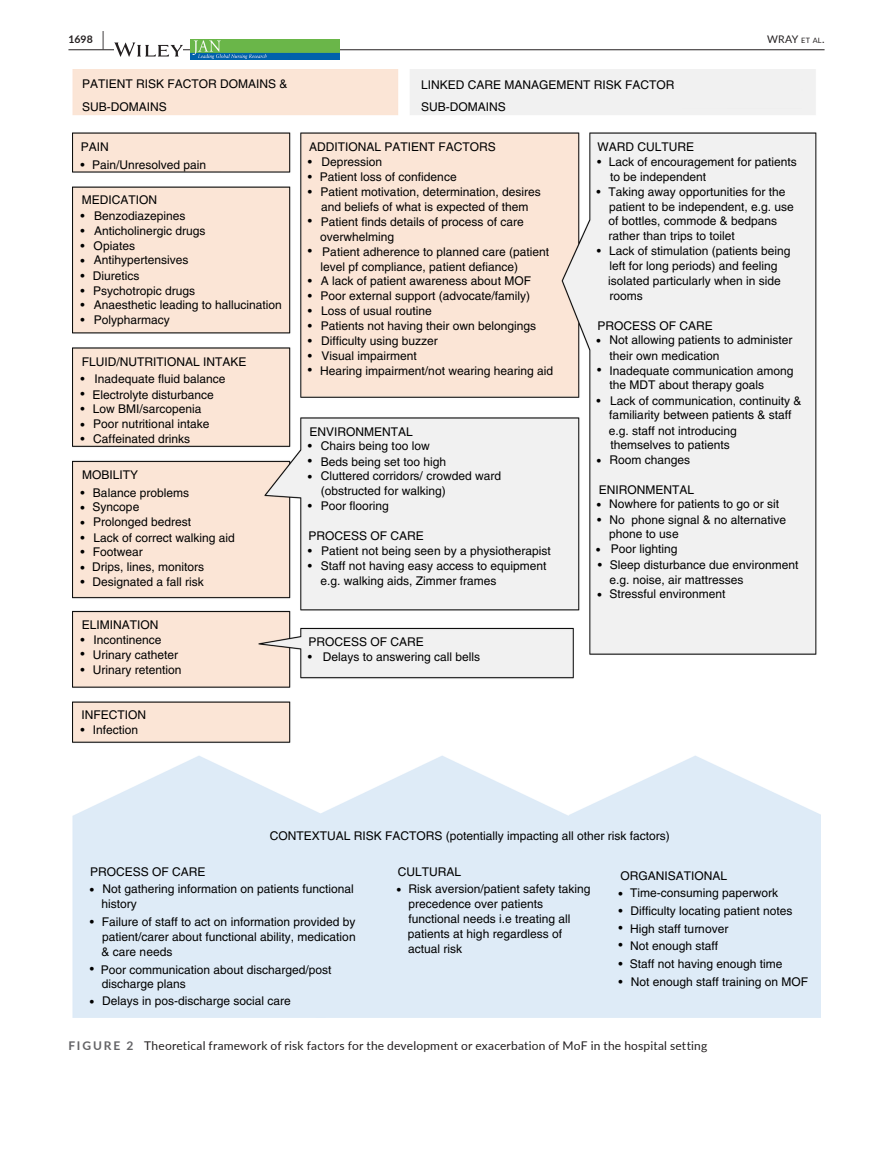
<style>
.page{position:relative;width:893px;height:1174px;background:#fff}
.page>*{position:absolute;margin:0;border:0;box-sizing:border-box;transform-origin:0 0}
.t1{font:12px/14.9px "Helvetica";color:#000}
.t2{font:12px "Lato";letter-spacing:.015em;color:#231f20}
.t3{font:10.5px "Lato";color:#231f20}
.t4{font:700 10.5px "Lato";color:#231f20}
.s1{font-size:19.5px}
.s2{font-size:7.35px}
.s3{font-weight:700;color:#636366}
</style>
<div class="page">
<hr style="left:68px;top:49px;width:756px;height:1px;background:#231f20">
<svg style="left:114px;top:42px;width:69px;height:15px"></svg>
<img style="left:191px;top:40px;width:148px;height:19px">
<img style="left:72px;top:69px;width:749px;height:948px">
<p class="t4" style="left:68px;top:31px;width:37px">1698 <span class="s1">|</span></p>
<p class="t3" style="left:767px;top:31px;width:59px">WRAY <span class="s2">et al</span>.</p>
<p class="t1" style="left:82px;top:77px;width:207px">PATIENT RISK FACTOR DOMAINS &amp;</p>
<p class="t1" style="left:421px;top:77px;width:255px">LINKED CARE MANAGEMENT RISK FACTOR</p>
<p class="t1" style="left:82px;top:100px;width:86px">SUB-DOMAINS</p>
<p class="t1" style="left:421px;top:100px;width:86px">SUB-DOMAINS</p>
<p class="t1" style="left:92px;top:138px;width:116px;line-height:17.9px;text-indent:-11px">PAIN<br>Pain/Unresolved pain</p>
<p class="t1" style="left:93px;top:192px;width:191px;text-indent:-11px">MEDICATION<br>Benzodiazepines<br>Anticholinergic drugs<br>Opiates<br>Antihypertensives<br>Diuretics<br>Psychotropic drugs<br>Anaesthetic leading to hallucination<br>Polypharmacy</p>
<p class="t1" style="left:95px;top:353px;width:153px;line-height:17.4px;text-indent:-13px">FLUID/NUTRITIONAL INTAKE<br>Inadequate fluid balance</p>
<p class="t1" style="left:93px;top:387px;width:123px">Electrolyte disturbance<br>Low BMI/sarcopenia<br>Poor nutritional intake<br>Caffeinated drinks</p>
<p class="t1" style="left:93px;top:465px;width:98px;line-height:18.3px;text-indent:-11px">MOBILITY<br>Balance problems</p>
<p class="t1" style="left:92px;top:499px;width:144px">Syncope<br>Prolonged bedrest<br>Lack of correct walking aid<br>Footwear<br>Drips, lines, monitors<br>Designated a fall risk</p>
<p class="t1" style="left:93px;top:617px;width:90px;text-indent:-11px">ELIMINATION<br>Incontinence<br>Urinary catheter<br>Urinary retention</p>
<p class="t1" style="left:82px;top:707px;width:66px">INFECTION</p>
<p class="t1" style="left:309px;top:140px;width:188px">ADDITIONAL PATIENT FACTORS</p>
<p class="t1" style="left:608px;top:139px;width:190px;text-indent:-11px">WARD CULTURE<br>Lack of encouragement for patients to be independent<br>Taking away opportunities for the patient to be independent, e.g. use of bottles, commode &amp; bedpans rather than trips to toilet<br>Lack of stimulation (patients being left for long periods) and feeling isolated particularly when in side rooms</p>
<p class="t1" style="left:610px;top:319px;width:184px;line-height:14.2px;text-indent:-12px">PROCESS OF CARE<br>Not allowing patients to administer</p>
<p class="t1" style="left:609px;top:348px;width:194px">their own medication<br>Inadequate communication among the MDT about therapy goals<br>Lack of communication, continuity &amp; familiarity between patients &amp; staff e.g. staff not introducing<br>themselves to patients<br>Room changes</p>
<p class="t1" style="left:609px;top:482px;width:179px;text-indent:-10px">ENIRONMENTAL<br>Nowhere for patients to go or sit<br>No phone signal &amp; no alternative phone to use<br>Poor lighting</p>
<p class="t1" style="left:609px;top:557px;width:191px">Sleep disturbance due environment e.g. noise, air mattresses<br>Stressful environment</p>
<p class="t1" style="left:320px;top:155px;width:231px">Depression<br>Patient loss of confidence<br>Patient motivation, determination, desires and beliefs of what is expected of them Patient finds details of process of care overwhelming<br>Patient adherence to planned care (patient level pf compliance, patient defiance)<br>A lack of patient awareness about MOF</p>
<p class="t1" style="left:321px;top:288px;width:217px">Poor external support (advocate/family)<br>Loss of usual routine<br>Patients not having their own belongings</p>
<p class="t1" style="left:320px;top:333px;width:234px">Difficulty using buzzer<br>Visual impairment<br>Hearing impairment/not wearing hearing aid</p>
<p class="t1" style="left:308px;top:154px;width:6px">•</p>
<p class="t1" style="left:597px;top:154px;width:6px">•</p>
<p class="t1" style="left:597px;top:184px;width:6px">•</p>
<p class="t1" style="left:81px;top:157px;width:6px">•</p>
<p class="t1" style="left:308px;top:169px;width:6px">• •</p>
<p class="t1" style="left:308px;top:213px;width:6px">•</p>
<p class="t1" style="left:308px;top:243px;width:6px">•</p>
<p class="t1" style="left:308px;top:273px;width:6px;text-align:justify">• • • • • • •</p>
<p class="t1" style="left:81px;top:208px;width:6px">•</p>
<p class="t1" style="left:81px;top:224px;width:6px">•</p>
<p class="t1" style="left:81px;top:238px;width:6px">•</p>
<p class="t1" style="left:597px;top:244px;width:6px">•</p>
<p class="t1" style="left:81px;top:253px;width:6px">•</p>
<p class="t1" style="left:81px;top:268px;width:6px">•</p>
<p class="t1" style="left:81px;top:283px;width:6px">•</p>
<p class="t1" style="left:81px;top:298px;width:6px">•</p>
<p class="t1" style="left:81px;top:313px;width:6px">•</p>
<p class="t1" style="left:597px;top:333px;width:6px">•</p>
<p class="t1" style="left:597px;top:362px;width:6px">•</p>
<p class="t1" style="left:597px;top:393px;width:6px">•</p>
<p class="t1" style="left:81px;top:371px;width:6px">•</p>
<p class="t1" style="left:81px;top:387px;width:6px">•</p>
<p class="t1" style="left:81px;top:402px;width:6px">•</p>
<p class="t1" style="left:81px;top:417px;width:6px">•</p>
<p class="t1" style="left:309px;top:424px;width:105px">ENVIRONMENTAL</p>
<p class="t1" style="left:81px;top:431px;width:6px">•</p>
<p class="t1" style="left:321px;top:438px;width:127px;line-height:15.8px">Chairs being too low<br>Beds being set too high</p>
<p class="t1" style="left:321px;top:469px;width:182px">Cluttered corridors/ crowded ward (obstructed for walking)<br>Poor flooring</p>
<p class="t1" style="left:308px;top:438px;width:6px;line-height:15.6px;text-align:justify">• • •</p>
<p class="t1" style="left:308px;top:499px;width:6px">•</p>
<p class="t1" style="left:597px;top:453px;width:6px">•</p>
<p class="t1" style="left:81px;top:485px;width:6px">•</p>
<p class="t1" style="left:597px;top:497px;width:6px">• •</p>
<p class="t1" style="left:596px;top:543px;width:7px">• •</p>
<p class="t1" style="left:597px;top:587px;width:6px">•</p>
<p class="t1" style="left:81px;top:500px;width:6px">•</p>
<p class="t1" style="left:81px;top:515px;width:6px">•</p>
<p class="t1" style="left:309px;top:528px;width:117px">PROCESS OF CARE</p>
<p class="t1" style="left:81px;top:530px;width:6px">•</p>
<p class="t1" style="left:320px;top:543px;width:232px">Patient not being seen by a physiotherapist<br>Staff not having easy access to equipment e.g. walking aids, Zimmer frames</p>
<p class="t1" style="left:308px;top:543px;width:6px">• •</p>
<p class="t1" style="left:81px;top:544px;width:6px">•</p>
<p class="t1" style="left:81px;top:560px;width:6px">•</p>
<p class="t1" style="left:81px;top:574px;width:6px">•</p>
<p class="t1" style="left:309px;top:634px;width:117px">PROCESS OF CARE</p>
<p class="t1" style="left:81px;top:632px;width:6px">•</p>
<p class="t1" style="left:81px;top:646px;width:6px">•</p>
<p class="t1" style="left:323px;top:649px;width:159px">Delays to answering call bells</p>
<p class="t1" style="left:308px;top:649px;width:6px">•</p>
<p class="t1" style="left:81px;top:662px;width:6px">•</p>
<p class="t1" style="left:81px;top:723px;width:59px">• Infection</p>
<p class="t1" style="left:270px;top:828px;width:402px">CONTEXTUAL RISK FACTORS (potentially impacting all other risk factors)</p>
<p class="t1" style="left:102px;top:862px;width:253px;line-height:17.5px;text-indent:-12px">PROCESS OF CARE<br>Not gathering information on patients functional</p>
<p class="t1" style="left:101px;top:895px;width:256px;line-height:18px">history<br>Failure of staff to act on information provided by</p>
<p class="t1" style="left:102px;top:929px;width:256px">patient/carer about functional ability, medication &amp; care needs</p>
<p class="t1" style="left:101px;top:962px;width:232px;line-height:14.4px">Poor communication about discharged/post discharge plans</p>
<p class="t1" style="left:102px;top:993px;width:190px">Delays in pos-discharge social care</p>
<p class="t1" style="left:398px;top:864px;width:65px">CULTURAL</p>
<p class="t1" style="left:630px;top:866px;width:180px;line-height:17.7px;text-indent:-9px">ORGANISATIONAL<br>Time-consuming paperwork<br>Difficulty locating patient notes<br>High staff turnover<br>Not enough staff<br>Staff not having enough time<br>Not enough staff training on MOF</p>
<p class="t1" style="left:408px;top:881px;width:184px">Risk aversion/patient safety taking precedence over patients functional needs i.e treating all patients at high regardless of actual risk</p>
<p class="t1" style="left:618px;top:885px;width:6px;line-height:17.5px;text-align:justify">• • • • • •</p>
<p class="t1" style="left:90px;top:882px;width:6px">•</p>
<p class="t1" style="left:90px;top:914px;width:6px">•</p>
<p class="t1" style="left:397px;top:882px;width:6px">•</p>
<p class="t1" style="left:90px;top:961px;width:6px">•</p>
<p class="t1" style="left:90px;top:994px;width:6px">•</p>
<p class="t2" style="left:68px;top:1036px;width:640px"><span class="s3">FIGURE 2</span> Theoretical framework of risk factors for the development or exacerbation of MoF in the hospital setting</p>
</div>
